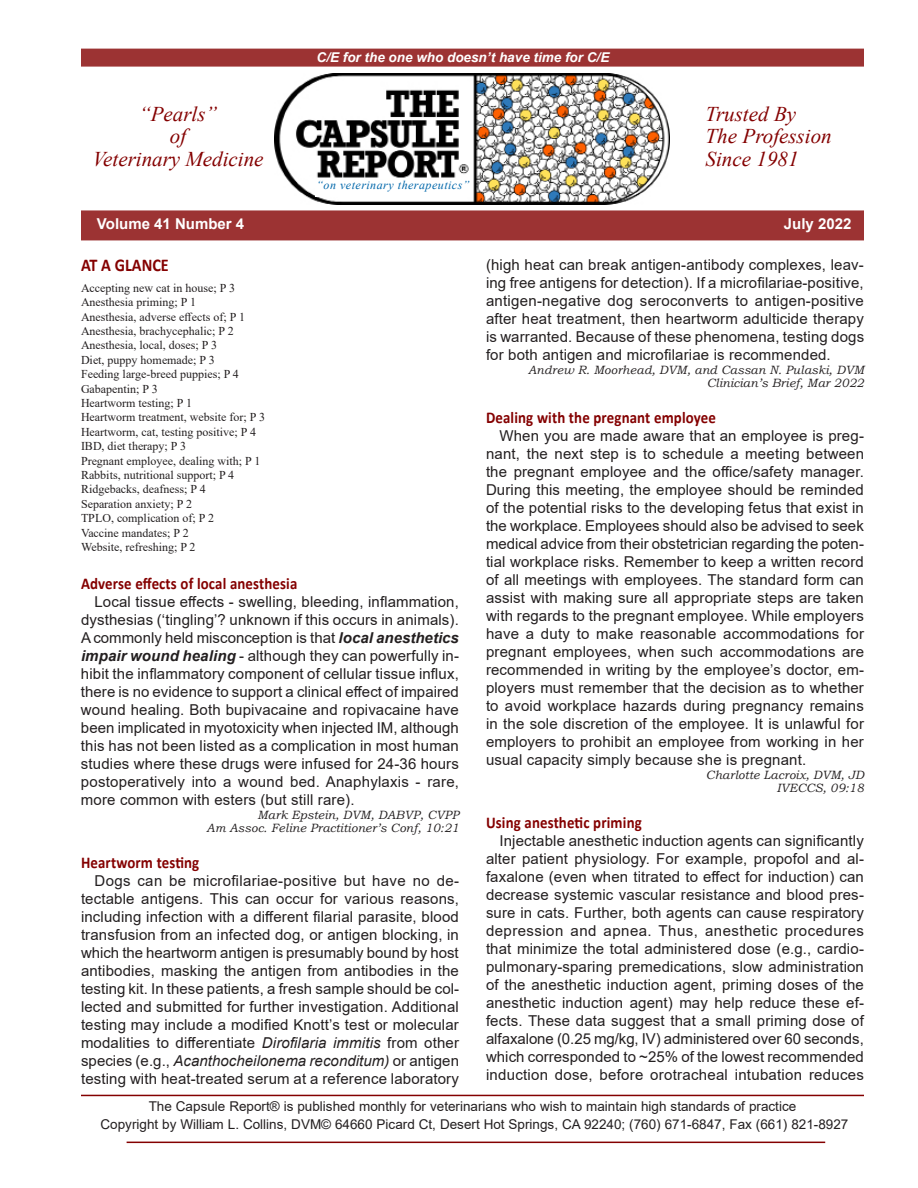
<style>
.page{position:relative;width:918px;height:1188px;background:#fff}
.page>*{position:absolute;margin:0;border:0;box-sizing:border-box;transform-origin:0 0}
.Body_text{font:italic 21px "Times New Roman";color:#840000}
.Headline{font:700 18px "Calibri";color:#840000;scale:.9 1}
.Headline-2{font:700 16.5px "Calibri";letter-spacing:.01em;color:#840000;scale:.9 1}
.t1{font:15px/18px "Arial";letter-spacing:.01em;color:#231f20;text-align:justify}
.t2{font:700 15px "Arial";color:#fff}
.Body_text-2{font:13.5px "Arial";color:#231f20}
.t3{font:italic 700 13.5px "Arial";color:#fff}
.t4{font:12px "Times New Roman";color:#231f20}
.t5{font:italic 12px "Bookman Old Style";letter-spacing:.01em;color:#231f20}
.Body_text-3{font:italic 12px "Times New Roman";letter-spacing:.04em;color:#0067aa}
.s1{font-weight:700;font-style:italic}
.s2{font-style:italic}
</style>
<div class="page">
<div style="left:81px;top:210px;width:783px;height:30px;background:#9c3333"></div>
<div style="left:81px;top:49px;width:783px;height:18px;background:#9c3333"></div>
<hr style="left:81px;top:1095px;width:783px;height:1px;background:#840000">
<hr style="left:127px;top:1142px;width:698px;height:1px;background:#840000">
<img style="left:275px;top:74px;width:395px;height:131px">
<div style="left:315px;top:181px;width:156px;height:16px;background:#fff"></div>
<p class="Body_text" style="left:139px;top:99px;width:80px">“Pearls”</p>
<p class="Body_text" style="left:170px;top:122px;width:18px">of</p>
<p class="Body_text" style="left:93px;top:144px;width:172px">Veterinary Medicine</p>
<p class="t3" style="left:317px;top:49px;width:294px">C/E for the one who doesn’t have time for C/E</p>
<p class="Body_text-3" style="left:316px;top:177px;width:155px">“on veterinary therapeutics”</p>
<p class="Body_text" style="left:706px;top:99px;width:92px">Trusted By</p>
<p class="Body_text" style="left:706px;top:122px;width:128px">The Profession</p>
<p class="Body_text" style="left:706px;top:144px;width:94px">Since 1981</p>
<p class="t2" style="left:97px;top:213px;width:149px">Volume 41 Number 4</p>
<p class="t2" style="left:784px;top:213px;width:69px">July 2022</p>
<p class="Headline" style="left:81px;top:252px;width:99px">AT A GLANCE</p>
<p class="t4" style="left:81px;top:279px;width:156px">Accepting new cat in house; P 3</p>
<p class="t4" style="left:81px;top:294px;width:117px">Anesthesia priming; P 1</p>
<p class="t4" style="left:81px;top:308px;width:166px">Anesthesia, adverse effects of; P 1</p>
<p class="t4" style="left:81px;top:323px;width:154px">Anesthesia, brachycephalic; P 2</p>
<p class="t4" style="left:81px;top:337px;width:138px">Anesthesia, local, doses; P 3</p>
<p class="t4" style="left:81px;top:351px;width:135px">Diet, puppy homemade; P 3</p>
<p class="t4" style="left:81px;top:366px;width:159px">Feeding large-breed puppies; P 4</p>
<p class="t4" style="left:81px;top:380px;width:78px">Gabapentin; P 3</p>
<p class="t4" style="left:81px;top:395px;width:113px">Heartworm testing; P 1</p>
<p class="t4" style="left:81px;top:409px;width:186px">Heartworm treatment, website for; P 3</p>
<p class="t4" style="left:81px;top:423px;width:177px">Heartworm, cat, testing positive; P 4</p>
<p class="t4" style="left:81px;top:438px;width:107px">IBD, diet therapy; P 3</p>
<p class="t4" style="left:81px;top:452px;width:181px">Pregnant employee, dealing with; P 1</p>
<p class="t4" style="left:81px;top:467px;width:155px">Rabbits, nutritional support; P 4</p>
<p class="t4" style="left:81px;top:481px;width:126px">Ridgebacks, deafness; P 4</p>
<p class="t4" style="left:81px;top:495px;width:113px">Separation anxiety; P 2</p>
<p class="t4" style="left:81px;top:510px;width:135px">TPLO, complication of; P 2</p>
<p class="t4" style="left:81px;top:524px;width:109px">Vaccine mandates; P 2</p>
<p class="t4" style="left:81px;top:539px;width:116px">Website, refreshing; P 2</p>
<p class="Headline-2" style="left:81px;top:572px;width:242px">Adverse effects of local anesthesia</p>
<p class="t1" style="left:81px;top:593px;width:380px;text-indent:14px">Local tissue effects - swelling, bleeding, inflammation, dysthesias (‘tingling’? unknown if this occurs in animals).<br>A commonly held misconception is that <span class="s1">local anesthetics impair wound healing</span> - although they can powerfully in&shy;hibit the inflammatory component of cellular tissue influx, there is no evidence to support a clinical effect of impaired wound healing. Both bupivacaine and ropivacaine have been implicated in myotoxicity when injected IM, although this has not been listed as a complication in most human studies where these drugs were infused for 24-36 hours postoperatively into a wound bed. Anaphylaxis - rare, more common with esters (but still rare).</p>
<p class="t5" style="left:258px;top:806px;width:203px">Mark Epstein, DVM, DABVP, CVPP</p>
<p class="t5" style="left:207px;top:820px;width:254px">Am Assoc. Feline Practitioner’s Conf, 10:21</p>
<p class="Headline-2" style="left:81px;top:851px;width:133px">Heartworm testing</p>
<p class="t1" style="left:81px;top:872px;width:380px;text-indent:14px">Dogs can be microfilariae-positive but have no de&shy;tectable antigens. This can occur for various reasons, including infection with a different filarial parasite, blood transfusion from an infected dog, or antigen blocking, in which the heartworm antigen is presumably bound by host antibodies, masking the antigen from antibodies in the testing kit. In these patients, a fresh sample should be col&shy;lected and submitted for further investigation. Additional testing may include a modified Knott’s test or molecular modalities to differentiate <span class="s2">Dirofilaria immitis</span> from other species (e.g., <span class="s2">Acanthocheilonema reconditum)</span> or antigen testing with heat-treated serum at a reference laboratory</p>
<p class="t1" style="left:486px;top:256px;width:380px">(high heat can break antigen-antibody complexes, leav&shy;ing free antigens for detection). If a microfilariae-positive, antigen-negative dog seroconverts to antigen-positive after heat treatment, then heartworm adulticide therapy is warranted. Because of these phenomena, testing dogs for both antigen and microfilariae is recommended.</p>
<p class="t5" style="left:528px;top:361px;width:338px">Andrew R. Moorhead, DVM, and Cassan N. Pulaski, DVM</p>
<p class="t5" style="left:707px;top:375px;width:159px">Clinician’s Brief, Mar 2022</p>
<p class="Headline-2" style="left:486px;top:406px;width:257px">Dealing with the pregnant employee</p>
<p class="t1" style="left:486px;top:427px;width:380px;text-indent:14px">When you are made aware that an employee is preg&shy;nant, the next step is to schedule a meeting between the pregnant employee and the office/safety manager.<br>During this meeting, the employee should be reminded of the potential risks to the developing fetus that exist in the workplace. Employees should also be advised to seek medical advice from their obstetrician regarding the poten&shy;tial workplace risks. Remember to keep a written record of all meetings with employees. The standard form can assist with making sure all appropriate steps are taken with regards to the pregnant employee. While employers have a duty to make reasonable accommodations for pregnant employees, when such accommodations are recommended in writing by the employee’s doctor, em&shy;ployers must remember that the decision as to whether to avoid workplace hazards during pregnancy remains in the sole discretion of the employee. It is unlawful for employers to prohibit an employee from working in her usual capacity simply because she is pregnant.</p>
<p class="t5" style="left:706px;top:766px;width:160px">Charlotte Lacroix, DVM, JD</p>
<p class="t5" style="left:777px;top:780px;width:89px">IVECCS, 09:18</p>
<p class="Headline-2" style="left:486px;top:811px;width:175px">Using anesthetic priming</p>
<p class="t1" style="left:486px;top:832px;width:379px;text-indent:14px">Injectable anesthetic induction agents can significantly alter patient physiology. For example, propofol and al&shy;faxalone (even when titrated to effect for induction) can decrease systemic vascular resistance and blood pres&shy;sure in cats. Further, both agents can cause respiratory depression and apnea. Thus, anesthetic procedures that minimize the total administered dose (e.g., cardio&shy;pulmonary-sparing premedications, slow administration of the anesthetic induction agent, priming doses of the anesthetic induction agent) may help reduce these ef&shy;fects. These data suggest that a small priming dose of alfaxalone (0.25 mg/kg, IV) administered over 60 seconds, which corresponded to ~25% of the lowest recommended induction dose, before orotracheal intubation reduces</p>
<p class="Body_text-2" style="left:149px;top:1097px;width:649px">The Capsule Report® is published monthly for veterinarians who wish to maintain high standards of practice</p>
<p class="Body_text-2" style="left:101px;top:1115px;width:749px">Copyright by William L. Collins, DVM© 64660 Picard Ct, Desert Hot Springs, CA 92240; (760) 671-6847, Fax (661) 821-8927</p>
</div>
